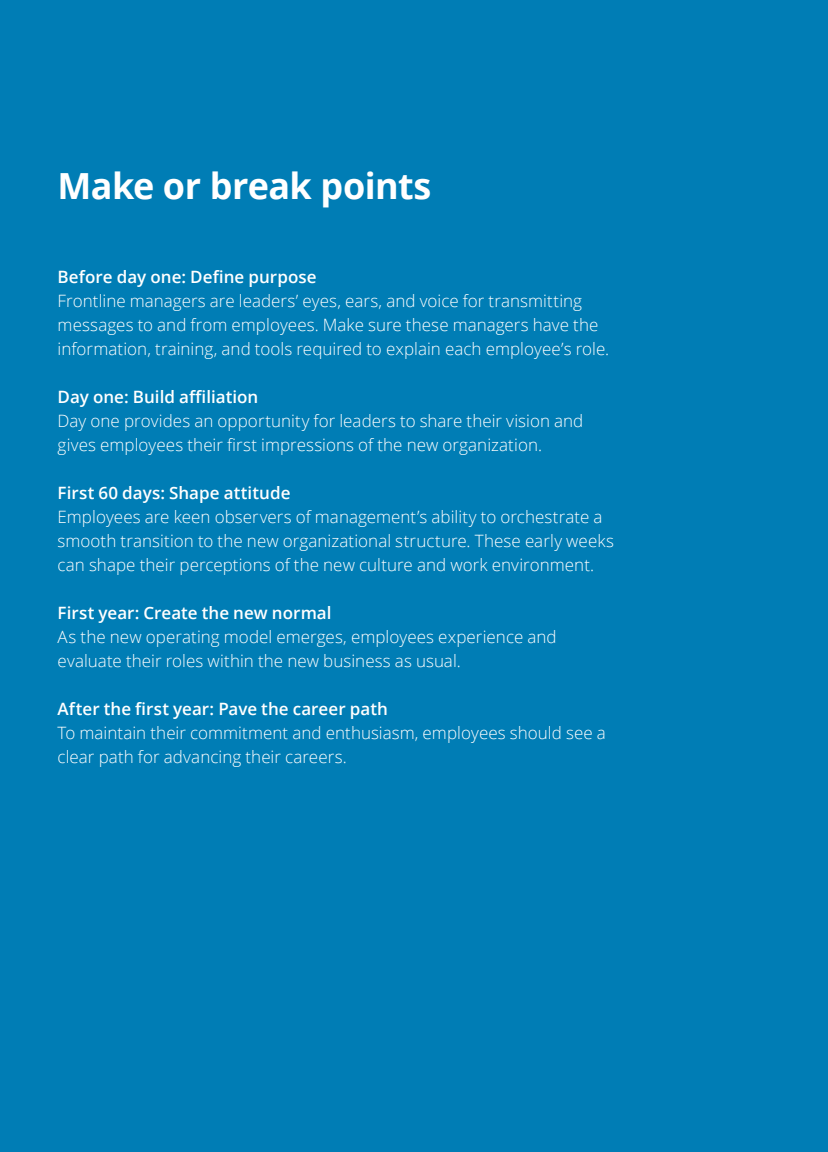
<style>
.page{position:relative;width:828px;height:1152px;background:#007db5}
.page>*{position:absolute;margin:0;border:0;box-sizing:border-box;transform-origin:0 0}
.Story_heading_bold{font:700 36px "Open Sans";letter-spacing:-.015em;color:#fff}
.Body_copy__8_5_12pt{font:300 17px/24px "Open Sans";letter-spacing:.005em;color:#fff}
.Body_copy__8_5_12pt-2{font:600 17px "Open Sans";letter-spacing:.005em;color:#fff}
</style>
<div class="page">
<p class="Story_heading_bold" style="left:58px;top:160px;width:375px">Make or break points</p>
<p class="Body_copy__8_5_12pt-2" style="left:58px;top:265px;width:261px">Before day one: Define purpose</p>
<p class="Body_copy__8_5_12pt" style="left:58px;top:289px;width:553px">Frontline managers are leaders’ eyes, ears, and voice for transmitting messages to and from employees. Make sure these managers have the information, training, and tools required to explain each employee’s role.</p>
<p class="Body_copy__8_5_12pt-2" style="left:58px;top:385px;width:202px">Day one: Build affiliation</p>
<p class="Body_copy__8_5_12pt" style="left:58px;top:409px;width:527px">Day one provides an opportunity for leaders to share their vision and gives employees their first impressions of the new organization.</p>
<p class="Body_copy__8_5_12pt-2" style="left:58px;top:481px;width:234px">First 60 days: Shape attitude</p>
<p class="Body_copy__8_5_12pt" style="left:58px;top:505px;width:558px">Employees are keen observers of management’s ability to orchestrate a smooth transition to the new organizational structure. These early weeks can shape their perceptions of the new culture and work environment.</p>
<p class="Body_copy__8_5_12pt-2" style="left:58px;top:601px;width:275px">First year: Create the new normal</p>
<p class="Body_copy__8_5_12pt" style="left:58px;top:625px;width:501px">As the new operating model emerges, employees experience and evaluate their roles within the new business as usual.</p>
<p class="Body_copy__8_5_12pt-2" style="left:58px;top:697px;width:332px">After the first year: Pave the career path</p>
<p class="Body_copy__8_5_12pt" style="left:58px;top:721px;width:550px">To maintain their commitment and enthusiasm, employees should see a clear path for advancing their careers.</p>
</div>
